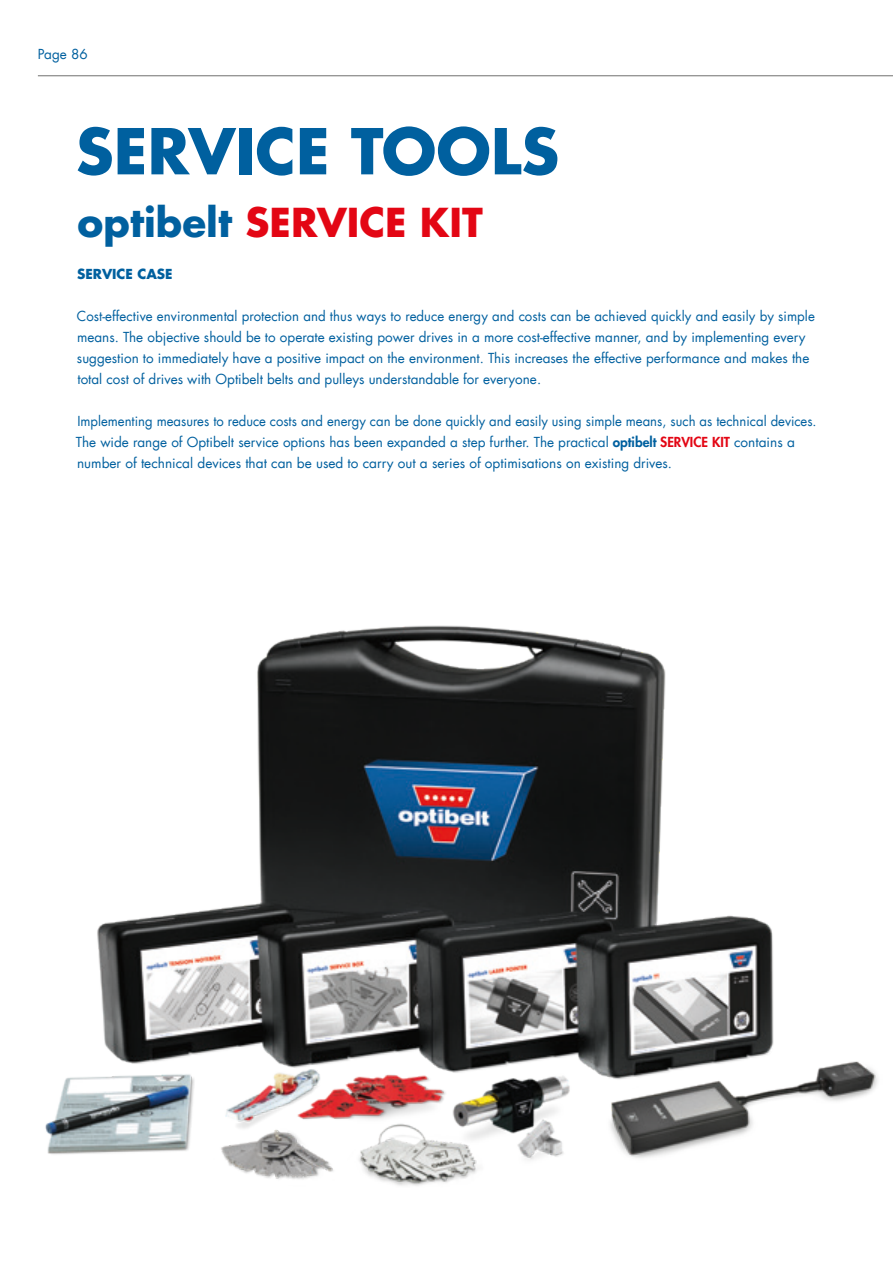
<style>
.page{position:relative;width:893px;height:1263px;background:#fff}
.page>*{position:absolute;margin:0;border:0;box-sizing:border-box;transform-origin:0 0}
.t1{font:700 61.5px "Futura Com";color:#00609f}
.t2{font:700 39px "Futura Com";color:#e30614}
.t3{font:13.5px/21px "Futura Com";color:#00609f}
.t4{font:700 13.5px "Futura Com";color:#00609f}
.s1{color:#00609f}
.s2{font-weight:800}
.s3{font-weight:800;color:#e30614}
</style>
<div class="page">
<hr style="left:38px;top:75px;width:855px;height:1px;background:#70706f">
<img style="left:45px;top:625px;width:833px;height:561px">
<p class="t3" style="left:38px;top:43px;width:51px">Page 86</p>
<h1 class="t1" style="left:76px;top:104px;width:485px">SERVICE TOOLS</h1>
<h2 class="t2" style="left:78px;top:193px;width:407px"><span class="s1">optibelt</span> SERVICE KIT</h2>
<p class="t4" style="left:77px;top:264px;width:97px">SERVICE CASE</p>
<p class="t3" style="left:77px;top:306px;width:739px">Cost-effective environmental protection and thus ways to reduce energy and costs can be achieved quickly and easily by simple means. The objective should be to operate existing power drives in a more cost-effective manner, and by implementing every suggestion to immediately have a positive impact on the environment. This increases the effective performance and makes the total cost of drives with Optibelt belts and pulleys understandable for everyone.</p>
<p class="t3" style="left:76px;top:411px;width:742px">Implementing measures to reduce costs and energy can be done quickly and easily using simple means, such as technical devices.<br>The wide range of Optibelt service options has been expanded a step further. The practical <span class="s2">optibelt</span> <span class="s3">SERVICE KIT</span> contains a number of technical devices that can be used to carry out a series of optimisations on existing drives.</p>
</div>
